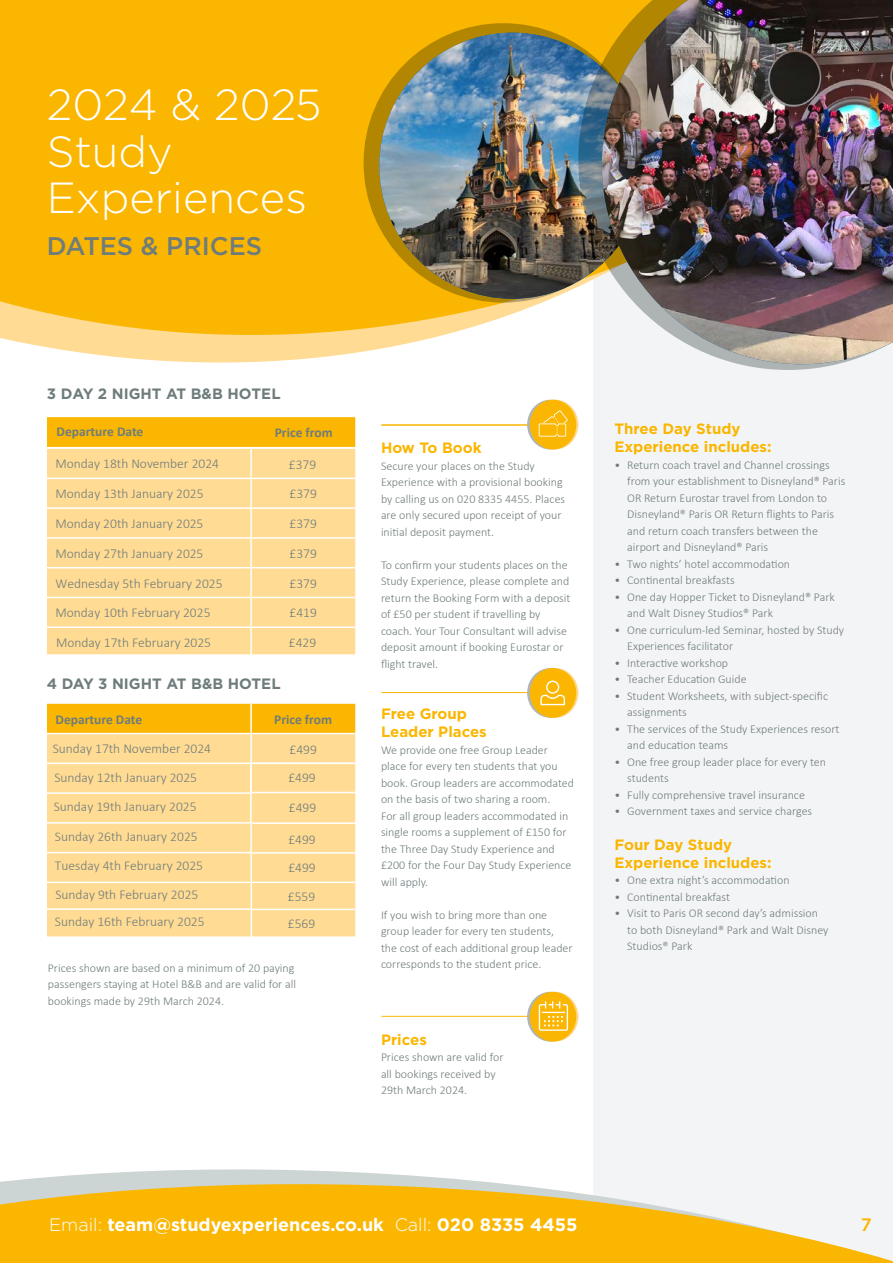
<style>
.page{position:relative;width:893px;height:1263px;background:#fff}
.page>*{position:absolute;margin:0;border:0;box-sizing:border-box;transform-origin:0 0}
.t1{font:300 43.5px/46.3px "Gotham";color:#fff}
.t2{font:500 25.5px "Gotham";color:#6f7c7c}
.t3{font:700 18px "Gotham";color:#fff}
.t4{font:500 18px "Gotham";color:#fab600}
.t5{font:700 15px/18px "Gotham";color:#fab600}
.t6{font:700 15px "Gotham";color:#6f7c7c}
.t7{font:300 13.5px/29.2px "Calibri";color:#6f7c7c}
.t8{font:700 13.5px "Calibri";color:#6f7c7c}
.t9{font:300 12px/16.5px "Calibri";color:#6f7c7c}
.s1{font-weight:300}
</style>
<div class="page">
<div style="left:594px;top:0;width:299px;height:1263px;background:#f3f4f5"></div>
<svg style="left:0;top:0;width:594px;height:433px;fill:#fab600"></svg>
<svg style="left:0;top:1168px;width:893px;height:95px;fill:#fab600"></svg>
<svg style="left:364px;top:23px;width:279px;height:280px;fill:#b28600"></svg>
<img style="left:379px;top:33px;width:199px;height:266px">
<img style="left:578px;top:0;width:259px;height:370px">
<img style="left:602px;top:0;width:291px;height:364px">
<hr style="left:381px;top:425px;width:182px;height:1px;background:#fab600">
<hr style="left:381px;top:692px;width:197px;height:1px;background:#fab600">
<svg style="left:527px;top:400px;width:46px;height:49px"></svg>
<svg style="left:532px;top:400px;width:46px;height:49px"></svg>
<div style="left:530px;top:400px;width:46px;height:49px;background:#fab600;border-radius:50%"></div>
<svg style="left:527px;top:668px;width:46px;height:50px"></svg>
<svg style="left:532px;top:668px;width:46px;height:50px"></svg>
<div style="left:530px;top:668px;width:46px;height:50px;background:#fab600;border-radius:50%"></div>
<hr style="left:381px;top:1016px;width:197px;height:1px;background:#fab600">
<svg style="left:527px;top:992px;width:46px;height:49px"></svg>
<svg style="left:532px;top:992px;width:46px;height:49px"></svg>
<div style="left:530px;top:992px;width:46px;height:49px;background:#fab600;border-radius:50%"></div>
<svg style="left:538px;top:1002px;width:31px;height:29px"></svg>
<svg style="left:539px;top:410px;width:29px;height:27px"></svg>
<svg style="left:540px;top:681px;width:25px;height:24px"></svg>
<div style="left:47px;top:417px;width:308px;height:30px;background:#fab600"></div>
<div style="left:47px;top:449px;width:308px;height:205px;background:#ffdb93"></div>
<hr style="left:250px;top:449px;width:2px;height:29px;background:#fff">
<hr style="left:47px;top:478px;width:204px;height:1px;background:#fff">
<hr style="left:251px;top:478px;width:104px;height:1px;background:#fff">
<hr style="left:250px;top:479px;width:2px;height:28px;background:#fff">
<hr style="left:47px;top:507px;width:204px;height:2px;background:#fff">
<hr style="left:251px;top:507px;width:104px;height:2px;background:#fff">
<hr style="left:250px;top:509px;width:2px;height:28px;background:#fff">
<hr style="left:47px;top:537px;width:204px;height:2px;background:#fff">
<hr style="left:251px;top:537px;width:104px;height:2px;background:#fff">
<hr style="left:250px;top:539px;width:2px;height:28px;background:#fff">
<hr style="left:47px;top:567px;width:204px;height:1px;background:#fff">
<hr style="left:251px;top:567px;width:104px;height:1px;background:#fff">
<hr style="left:250px;top:568px;width:2px;height:29px;background:#fff">
<hr style="left:47px;top:597px;width:204px;height:1px;background:#fff">
<hr style="left:251px;top:597px;width:104px;height:1px;background:#fff">
<hr style="left:250px;top:598px;width:2px;height:28px;background:#fff">
<hr style="left:47px;top:626px;width:204px;height:2px;background:#fff">
<hr style="left:251px;top:626px;width:104px;height:2px;background:#fff">
<hr style="left:250px;top:628px;width:2px;height:29px;background:#fff">
<div style="left:47px;top:704px;width:308px;height:29px;background:#fab600"></div>
<div style="left:47px;top:734px;width:308px;height:202px;background:#ffdb93"></div>
<hr style="left:250px;top:704px;width:2px;height:29px;background:#fff">
<hr style="left:250px;top:734px;width:2px;height:28px;background:#fff">
<hr style="left:47px;top:762px;width:204px;height:2px;background:#fff">
<hr style="left:252px;top:822px;width:104px;height:2px;background:#fff">
<hr style="left:250px;top:793px;width:2px;height:30px;background:#fff">
<hr style="left:47px;top:792px;width:204px;height:2px;background:#fff">
<hr style="left:47px;top:822px;width:204px;height:2px;background:#fff">
<hr style="left:47px;top:852px;width:204px;height:1px;background:#fff">
<hr style="left:47px;top:882px;width:204px;height:1px;background:#fff">
<hr style="left:251px;top:762px;width:104px;height:2px;background:#fff">
<hr style="left:251px;top:792px;width:104px;height:1px;background:#fff">
<hr style="left:252px;top:852px;width:104px;height:2px;background:#fff">
<hr style="left:251px;top:881px;width:104px;height:2px;background:#fff">
<hr style="left:250px;top:824px;width:2px;height:28px;background:#fff">
<hr style="left:250px;top:764px;width:2px;height:28px;background:#fff">
<hr style="left:250px;top:853px;width:2px;height:28px;background:#fff">
<svg style="left:251px;top:883px;width:1px;height:53px"></svg>
<hr style="left:47px;top:908px;width:204px;height:2px;background:#fff">
<hr style="left:251px;top:909px;width:104px;height:1px;background:#fff">
<h1 class="t1" style="left:47px;top:81px;width:276px">2024 &amp; 2025<br>Study<br>Experiences</h1>
<h2 class="t2" style="left:47px;top:231px;width:217px">DATES &amp; PRICES</h2>
<p class="t6" style="left:47px;top:385px;width:235px">3 DAY 2 NIGHT AT B&amp;B HOTEL</p>
<p class="t8" style="left:57px;top:422px;width:88px">Departure Date</p>
<p class="t8" style="left:275px;top:423px;width:59px">Price from</p>
<p class="t7" style="left:55px;top:449px;width:165px">Monday 18th November 2024</p>
<p class="t7" style="left:289px;top:449px;width:29px">£379</p>
<p class="t7" style="left:55px;top:479px;width:150px">Monday 13th January 2025</p>
<p class="t7" style="left:289px;top:479px;width:29px">£379</p>
<p class="t7" style="left:55px;top:509px;width:150px">Monday 20th January 2025</p>
<p class="t7" style="left:289px;top:509px;width:29px">£379</p>
<p class="t7" style="left:55px;top:539px;width:150px">Monday 27th January 2025</p>
<p class="t7" style="left:289px;top:539px;width:29px">£379</p>
<p class="t7" style="left:55px;top:568px;width:169px">Wednesday 5th February 2025</p>
<p class="t7" style="left:289px;top:568px;width:29px">£379</p>
<p class="t7" style="left:55px;top:598px;width:157px">Monday 10th February 2025</p>
<p class="t7" style="left:289px;top:598px;width:29px">£419</p>
<p class="t7" style="left:56px;top:627px;width:157px">Monday 17th February 2025</p>
<p class="t7" style="left:289px;top:627px;width:29px">£429</p>
<p class="t6" style="left:47px;top:675px;width:235px">4 DAY 3 NIGHT AT B&amp;B HOTEL</p>
<p class="t8" style="left:55px;top:710px;width:88px">Departure Date</p>
<p class="t8" style="left:274px;top:710px;width:59px">Price from</p>
<p class="t7" style="left:53px;top:734px;width:160px">Sunday 17th November 2024</p>
<p class="t7" style="left:289px;top:734px;width:29px">£499</p>
<p class="t7" style="left:54px;top:762px;width:144px">Sunday 12th January 2025</p>
<p class="t7" style="left:54px;top:792px;width:144px">Sunday 19th January 2025</p>
<p class="t7" style="left:289px;top:793px;width:29px">£499</p>
<p class="t7" style="left:55px;top:821px;width:150px">Sunday 26th January 2025<br>Tuesday 4th February 2025<br>Sunday 9th February 2025</p>
<p class="t7" style="left:55px;top:907px;width:151px">Sunday 16th February 2025</p>
<p class="t7" style="left:288px;top:763px;width:29px">£499</p>
<p class="t7" style="left:288px;top:825px;width:29px">£499</p>
<p class="t7" style="left:288px;top:853px;width:29px">£499</p>
<p class="t7" style="left:288px;top:881px;width:29px">£559</p>
<p class="t7" style="left:288px;top:908px;width:29px">£569</p>
<p class="t9" style="left:48px;top:959px;width:250px">Prices shown are based on a minimum of 20 paying passengers staying at Hotel B&amp;B and are valid for all bookings made by 29th March 2024.</p>
<p class="t5" style="left:381px;top:438px;width:102px">How To Book</p>
<p class="t9" style="left:381px;top:457px;width:186px">Secure your places on the Study Experience with a provisional booking by calling us on 020 8335 4455. Places are only secured upon receipt of your initial deposit payment.</p>
<p class="t9" style="left:381px;top:556px;width:191px">To confirm your students places on the Study Experience, please complete and return the Booking Form with a deposit of £50 per student if travelling by coach. Your Tour Consultant will advise deposit amount if booking Eurostar or flight travel.</p>
<p class="t5" style="left:381px;top:704px;width:107px">Free Group<br>Leader Places</p>
<p class="t9" style="left:381px;top:741px;width:195px">We provide one free Group Leader place for every ten students that you book. Group leaders are accommodated on the basis of two sharing a room.<br>For all group leaders accommodated in single rooms a supplement of £150 for the Three Day Study Experience and £200 for the Four Day Study Experience will apply.</p>
<p class="t9" style="left:381px;top:906px;width:193px">If you wish to bring more than one group leader for every ten students, the cost of each additional group leader corresponds to the student price.</p>
<p class="t5" style="left:381px;top:1030px;width:47px">Prices</p>
<p class="t9" style="left:381px;top:1049px;width:124px">Prices shown are valid for all bookings received by<br>29th March 2024.</p>
<p class="t5" style="left:614px;top:419px;width:159px">Three Day Study<br>Experience includes:</p>
<p class="t9" style="left:627px;top:456px;width:220px;text-indent:-13px">• Return coach travel and Channel crossings from your establishment to Disneyland® Paris OR Return Eurostar travel from London to Disneyland® Paris OR Return flights to Paris and return coach transfers between the airport and Disneyland® Paris</p>
<p class="t9" style="left:614px;top:555px;width:177px">• Two nights’ hotel accommodation</p>
<p class="t9" style="left:614px;top:572px;width:122px">• Continental breakfasts</p>
<p class="t9" style="left:627px;top:588px;width:209px;text-indent:-13px">• One day Hopper Ticket to Disneyland® Park and Walt Disney Studios® Park</p>
<p class="t9" style="left:627px;top:621px;width:218px;text-indent:-13px">• One curriculum-led Seminar, hosted by Study<br>Experiences facilitator</p>
<p class="t9" style="left:614px;top:654px;width:115px">• Interactive workshop</p>
<p class="t9" style="left:614px;top:671px;width:134px">• Teacher Education Guide</p>
<p class="t9" style="left:627px;top:687px;width:202px;text-indent:-13px">• Student Worksheets, with subject-specific assignments</p>
<p class="t9" style="left:627px;top:720px;width:214px;text-indent:-13px">• The services of the Study Experiences resort and education teams</p>
<p class="t9" style="left:627px;top:753px;width:200px;text-indent:-13px">• One free group leader place for every ten students</p>
<p class="t9" style="left:614px;top:786px;width:192px">• Fully comprehensive travel insurance</p>
<p class="t9" style="left:614px;top:803px;width:199px">• Government taxes and service charges</p>
<p class="t5" style="left:614px;top:835px;width:159px">Four Day Study<br>Experience includes:</p>
<p class="t9" style="left:614px;top:872px;width:177px">• One extra night’s accommodation</p>
<p class="t9" style="left:614px;top:888px;width:117px">• Continental breakfast</p>
<p class="t9" style="left:627px;top:905px;width:203px;text-indent:-13px">• Visit to Paris OR second day’s admission to both Disneyland® Park and Walt Disney<br>Studios® Park</p>
<h3 class="t3" style="left:49px;top:1214px;width:530px"><span class="s1">Email:</span> team@studyexperiences.co.uk <span class="s1">Call:</span> 020 8335 4455</h3>
<h3 class="t4" style="left:861px;top:1215px;width:12px">7</h3>
</div>
